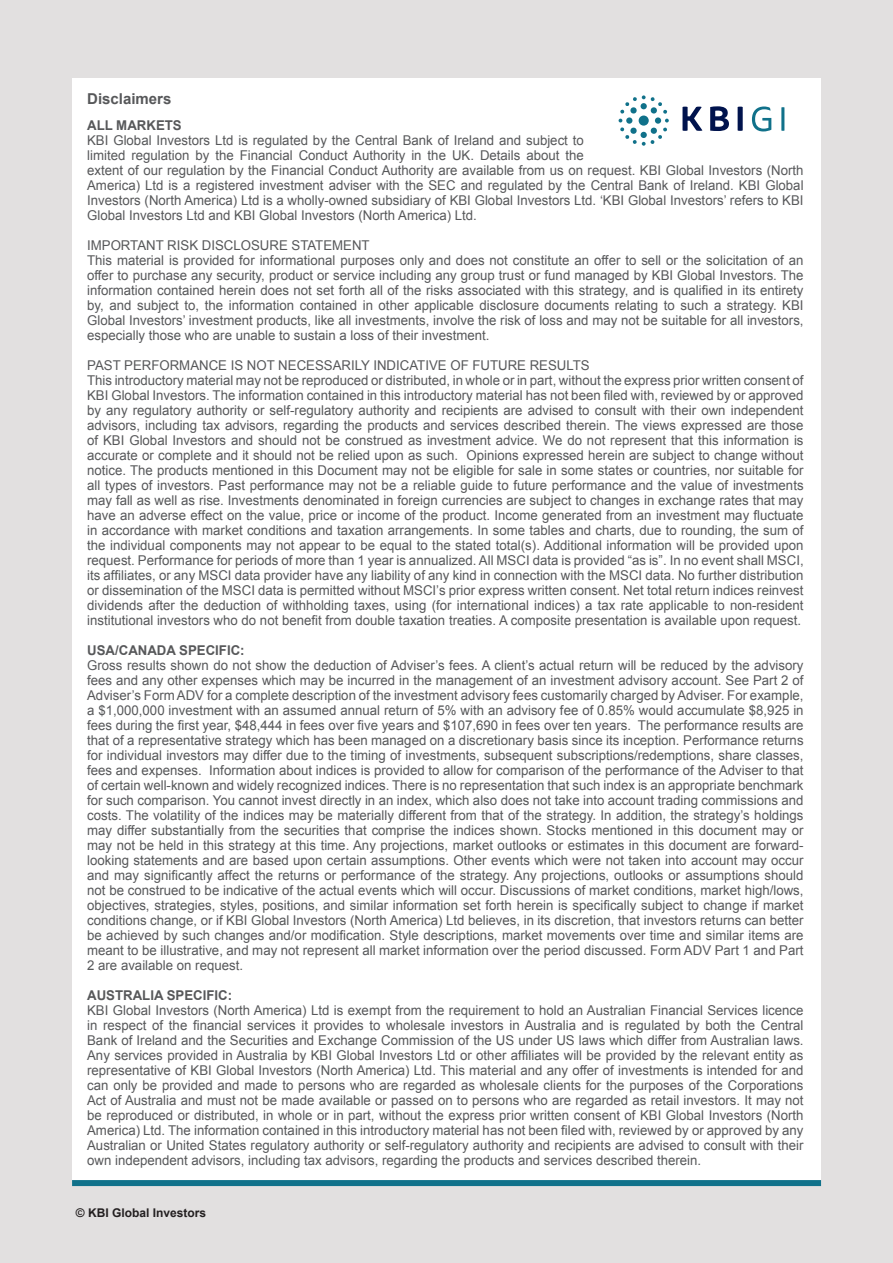
<style>
.page{position:relative;width:893px;height:1263px;background:#e2e0e0}
.page>*{position:absolute;margin:0;border:0;box-sizing:border-box;transform-origin:0 0}
.t1{font:700 15px "Arial";color:#57585a}
.t2{font:13.5px/15px "Arial";color:#57585a}
.t3{font:700 13.5px "Arial";color:#57585a}
.t4{font:700 12px "Arial";color:#231f20}
</style>
<div class="page">
<div style="left:72px;top:78px;width:749px;height:1108px;background:#fff"></div>
<div style="left:72px;top:1180px;width:749px;height:6px;background:#10718a"></div>
<svg style="left:682px;top:107px;width:20px;height:24px"></svg>
<svg style="left:710px;top:106px;width:19px;height:25px"></svg>
<svg style="left:738px;top:107px;width:5px;height:24px"></svg>
<svg style="left:752px;top:107px;width:19px;height:24px"></svg>
<svg style="left:781px;top:107px;width:3px;height:24px"></svg>
<svg style="left:619px;top:95px;width:50px;height:51px"></svg>
<p class="t1" style="left:87px;top:89px;width:86px">Disclaimers</p>
<p class="t3" style="left:87px;top:116px;width:96px">ALL MARKETS</p>
<p class="t2" style="left:87px;top:133px;width:718px">KBI Global Investors Ltd is regulated by the Central Bank of Ireland and subject to<br>limited regulation by the Financial Conduct Authority in the UK. Details about the<br>extent of our regulation by the Financial Conduct Authority are available from us on request. KBI Global Investors (North America) Ltd is a registered investment adviser with the SEC and regulated by the Central Bank of Ireland. KBI Global Investors (North America) Ltd is a wholly-owned subsidiary of KBI Global Investors Ltd. ‘KBI Global Investors’ refers to KBI Global Investors Ltd and KBI Global Investors (North America) Ltd.</p>
<p class="t2" style="left:87px;top:238px;width:718px">IMPORTANT RISK DISCLOSURE STATEMENT<br>This material is provided for informational purposes only and does not constitute an offer to sell or the solicitation of an offer to purchase any security, product or service including any group trust or fund managed by KBI Global Investors. The information contained herein does not set forth all of the risks associated with this strategy, and is qualified in its entirety by, and subject to, the information contained in other applicable disclosure documents relating to such a strategy. KBI Global Investors’ investment products, like all investments, involve the risk of loss and may not be suitable for all investors, especially those who are unable to sustain a loss of their investment.</p>
<p class="t2" style="left:87px;top:358px;width:718px">PAST PERFORMANCE IS NOT NECESSARILY INDICATIVE OF FUTURE RESULTS<br>This introductory material may not be reproduced or distributed, in whole or in part, without the express prior written consent of KBI Global Investors. The information contained in this introductory material has not been filed with, reviewed by or approved by any regulatory authority or self-regulatory authority and recipients are advised to consult with their own independent advisors, including tax advisors, regarding the products and services described therein. The views expressed are those of KBI Global Investors and should not be construed as investment advice. We do not represent that this information is accurate or complete and it should not be relied upon as such. Opinions expressed herein are subject to change without notice. The products mentioned in this Document may not be eligible for sale in some states or countries, nor suitable for all types of investors. Past performance may not be a reliable guide to future performance and the value of investments may fall as well as rise. Investments denominated in foreign currencies are subject to changes in exchange rates that may have an adverse effect on the value, price or income of the product. Income generated from an investment may fluctuate in accordance with market conditions and taxation arrangements. In some tables and charts, due to rounding, the sum of the individual components may not appear to be equal to the stated total(s). Additional information will be provided upon request. Performance for periods of more than 1 year is annualized. All MSCI data is provided “as is”. In no event shall MSCI, its affiliates, or any MSCI data provider have any liability of any kind in connection with the MSCI data. No further distribution or dissemination of the MSCI data is permitted without MSCI’s prior express written consent. Net total return indices reinvest dividends after the deduction of withholding taxes, using (for international indices) a tax rate applicable to non-resident institutional investors who do not benefit from double taxation treaties. A composite presentation is available upon request.</p>
<p class="t3" style="left:87px;top:641px;width:159px">USA/CANADA SPECIFIC:</p>
<p class="t2" style="left:87px;top:658px;width:718px;text-align:justify">Gross results shown do not show the deduction of Adviser’s fees. A client’s actual return will be reduced by the advisory fees and any other expenses which may be incurred in the management of an investment advisory account. See Part 2 of Adviser’s Form ADV for a complete description of the investment advisory fees customarily charged by Adviser. For example, a $1,000,000 investment with an assumed annual return of 5% with an advisory fee of 0.85% would accumulate $8,925 in fees during the first year, $48,444 in fees over five years and $107,690 in fees over ten years. The performance results are that of a representative strategy which has been managed on a discretionary basis since its inception. Performance returns for individual investors may differ due to the timing of investments, subsequent subscriptions/redemptions, share classes, fees and expenses. Information about indices is provided to allow for comparison of the performance of the Adviser to that of certain well-known and widely recognized indices. There is no representation that such index is an appropriate benchmark for such comparison. You cannot invest directly in an index, which also does not take into account trading commissions and costs. The volatility of the indices may be materially different from that of the strategy. In addition, the strategy’s holdings may differ substantially from the securities that comprise the indices shown. Stocks mentioned in this document may or may not be held in this strategy at this time. Any projections, market outlooks or estimates in this document are forward&shy;looking statements and are based upon certain assumptions. Other events which were not taken into account may occur and may significantly affect the returns or performance of the strategy. Any projections, outlooks or assumptions should not be construed to be indicative of the actual events which will occur. Discussions of market conditions, market high/lows, objectives, strategies, styles, positions, and similar information set forth herein is specifically subject to change if market conditions change, or if KBI Global Investors (North America) Ltd believes, in its discretion, that investors returns can better be achieved by such changes and/or modification. Style descriptions, market movements over time and similar items are meant to be illustrative, and may not represent all market information over the period discussed. Form ADV Part 1 and Part 2 are available on request.</p>
<p class="t3" style="left:87px;top:986px;width:147px">AUSTRALIA SPECIFIC:</p>
<p class="t2" style="left:87px;top:1003px;width:718px;text-align:justify">KBI Global Investors (North America) Ltd is exempt from the requirement to hold an Australian Financial Services licence in respect of the financial services it provides to wholesale investors in Australia and is regulated by both the Central Bank of Ireland and the Securities and Exchange Commission of the US under US laws which differ from Australian laws.<br>Any services provided in Australia by KBI Global Investors Ltd or other affiliates will be provided by the relevant entity as representative of KBI Global Investors (North America) Ltd. This material and any offer of investments is intended for and can only be provided and made to persons who are regarded as wholesale clients for the purposes of the Corporations Act of Australia and must not be made available or passed on to persons who are regarded as retail investors. It may not be reproduced or distributed, in whole or in part, without the express prior written consent of KBI Global Investors (North America) Ltd. The information contained in this introductory material has not been filed with, reviewed by or approved by any Australian or United States regulatory authority or self-regulatory authority and recipients are advised to consult with their own independent advisors, including tax advisors, regarding the products and services described therein.</p>
<p class="t4" style="left:76px;top:1205px;width:132px">© KBI Global Investors</p>
</div>
